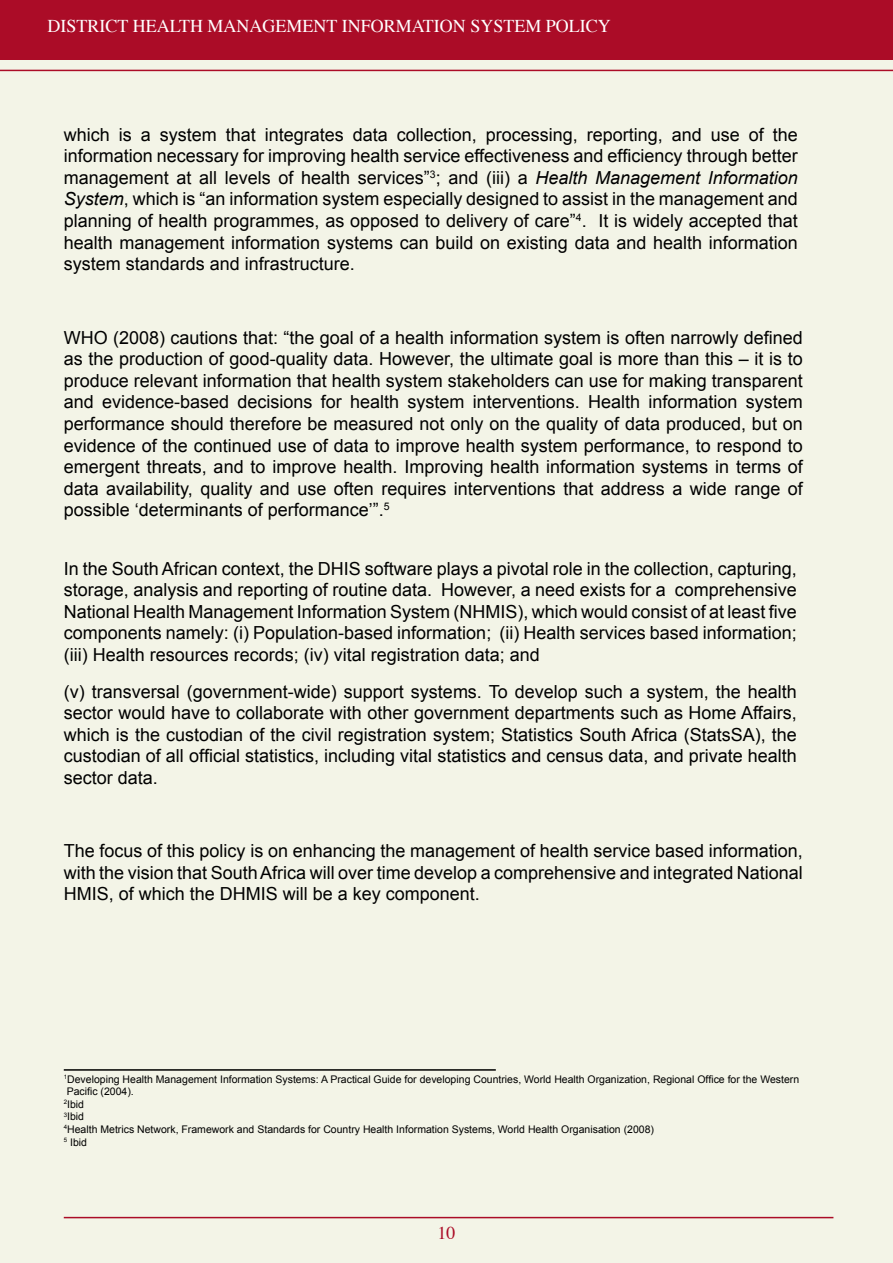
<style>
.page{position:relative;width:893px;height:1263px;background:#f3f4e7}
.page>*{position:absolute;margin:0;border:0;box-sizing:border-box;transform-origin:0 0}
.t1{font:18px/21.6px "Arial";color:#000;text-align:justify}
.t2{font:18px "Times";color:#fff}
.t3{font:18px "Times";color:#ab0c27}
.t4{font:10.5px/12.6px "Arial";color:#000}
.s1{font-style:italic}
</style>
<div class="page">
<div style="left:0;top:0;width:893px;height:60px;background:#ab0c27"></div>
<hr style="left:0;top:70px;width:893px;height:1px;background:#ab0c27">
<hr style="left:64px;top:1069px;width:432px;height:2px;background:#000">
<hr style="left:64px;top:1217px;width:769px;height:1px;background:#ab0c27">
<p class="t2" style="left:48px;top:9px;width:565px">DISTRICT HEALTH MANAGEMENT INFORMATION SYSTEM POLICY</p>
<p class="t1" style="left:64px;top:124px;width:736px">which is a system that integrates data collection, processing, reporting, and use of the information necessary for improving health service effectiveness and efficiency through better management at all levels of health services”<sup>3</sup>; and (iii) a <span class="s1">Health Management Information System</span>, which is “an information system especially designed to assist in the management and planning of health programmes, as opposed to delivery of care”<sup>4</sup>. It is widely accepted that health management information systems can build on existing data and health information system standards and infrastructure.</p>
<p class="t1" style="left:64px;top:327px;width:741px">WHO (2008) cautions that: “the goal of a health information system is often narrowly defined as the production of good-quality data. However, the ultimate goal is more than this – it is to produce relevant information that health system stakeholders can use for making transparent and evidence-based decisions for health system interventions. Health information system performance should therefore be measured not only on the quality of data produced, but on evidence of the continued use of data to improve health system performance, to respond to emergent threats, and to improve health. Improving health information systems in terms of data availability, quality and use often requires interventions that address a wide range of possible ‘determinants of performance’”.<sup>5</sup></p>
<p class="t1" style="left:64px;top:558px;width:735px">In the South African context, the DHIS software plays a pivotal role in the collection, capturing, storage, analysis and reporting of routine data. However, a need exists for a comprehensive National Health Management Information System (NHMIS), which would consist of at least five components namely: (i) Population-based information; (ii) Health services based information; (iii) Health resources records; (iv) vital registration data; and</p>
<p class="t1" style="left:64px;top:681px;width:735px">(v) transversal (government-wide) support systems. To develop such a system, the health sector would have to collaborate with other government departments such as Home Affairs, which is the custodian of the civil registration system; Statistics South Africa (StatsSA), the custodian of all official statistics, including vital statistics and census data, and private health sector data.</p>
<p class="t1" style="left:64px;top:840px;width:741px">The focus of this policy is on enhancing the management of health service based information, with the vision that South Africa will over time develop a comprehensive and integrated National HMIS, of which the DHMIS will be a key component.</p>
<p class="t4" style="left:64px;top:1073px;width:737px"><sup>1</sup>Developing Health Management Information Systems: A Practical Guide for developing Countries, World Health Organization, Regional Office for the Western Pacific (2004).<br><sup>2</sup>Ibid<br><sup>3</sup>Ibid<br><sup>4</sup>Health Metrics Network, Framework and Standards for Country Health Information Systems, World Health Organisation (2008)<br><sup>5</sup> Ibid</p>
<p class="t3" style="left:437px;top:1216px;width:19px">10</p>
</div>
